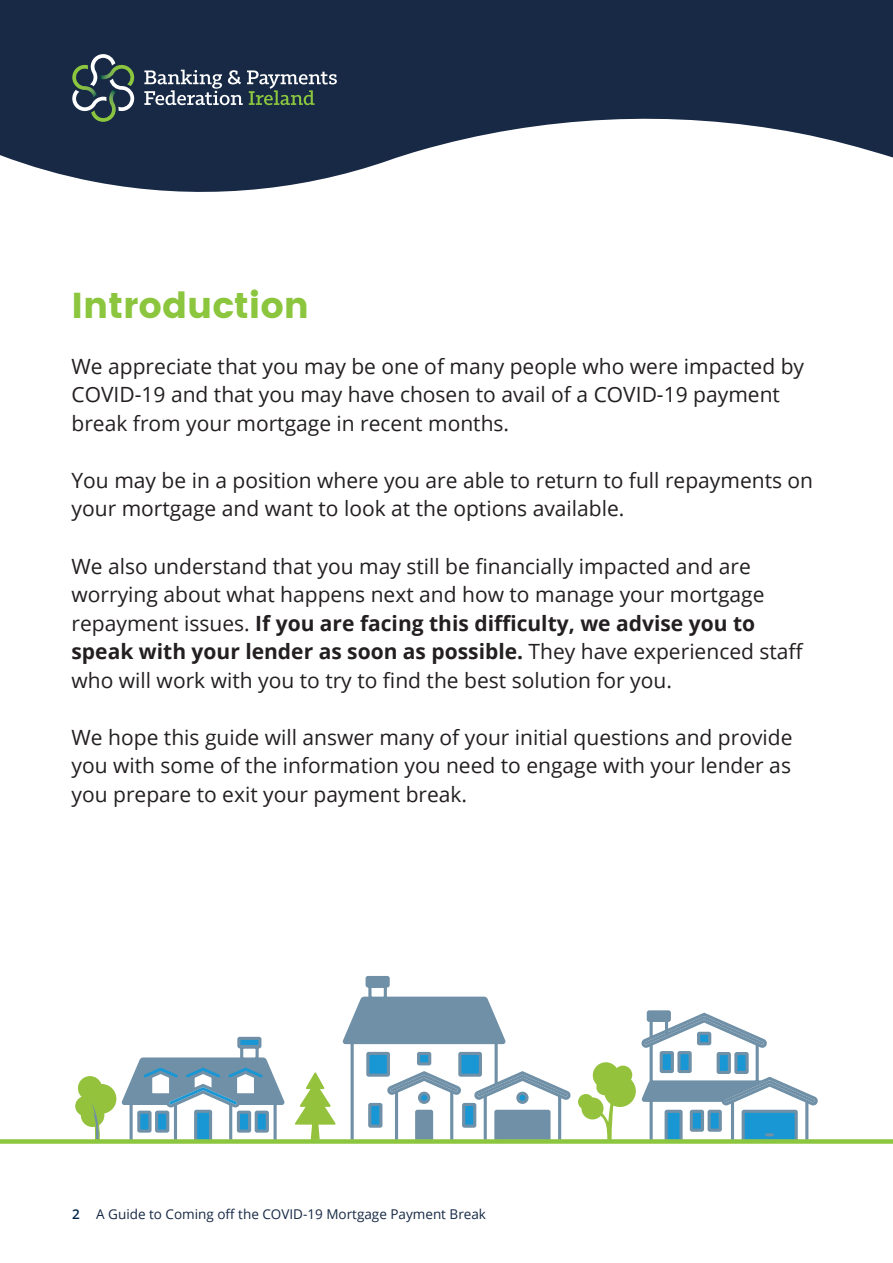
<style>
.page{position:relative;width:893px;height:1263px;background:#fff}
.page>*{position:absolute;margin:0;border:0;box-sizing:border-box;transform-origin:0 0}
.t1{font:700 36px "Poppins";color:#8bc63e}
.t2{font:21px/28.5px "Open Sans";color:#231f20}
.t3{font:13.5px "Open Sans";color:#172945}
.t4{font:600 13.5px "Open Sans";color:#00254c}
.s1{font-weight:700}
</style>
<div class="page">
<svg style="left:0;top:0;width:893px;height:192px;fill:#172945"></svg>
<svg style="left:144px;top:70px;width:193px;height:35px;background:#4e5f6c"></svg>
<svg style="left:72px;top:54px;width:64px;height:68px;background:#42575d"></svg>
<svg style="left:295px;top:976px;width:276px;height:163px"></svg>
<svg style="left:578px;top:1010px;width:240px;height:129px"></svg>
<svg style="left:75px;top:1036px;width:210px;height:103px"></svg>
<div style="left:0;top:1139px;width:893px;height:5px;background:#8bc63e"></div>
<p class="t1" style="left:72px;top:285px;width:239px">Introduction</p>
<p class="t2" style="left:72px;top:352px;width:734px">We appreciate that you may be one of many people who were impacted by<br>COVID-19 and that you may have chosen to avail of a COVID-19 payment break from your mortgage in recent months.</p>
<p class="t2" style="left:72px;top:466px;width:743px">You may be in a position where you are able to return to full repayments on your mortgage and want to look at the options available.</p>
<p class="t2" style="left:72px;top:551px;width:734px">We also understand that you may still be financially impacted and are worrying about what happens next and how to manage your mortgage repayment issues. <span class="s1">If you are facing this difficulty, we advise you to speak with your lender as soon as possible.</span> They have experienced staff who will work with you to try to find the best solution for you.</p>
<p class="t2" style="left:72px;top:722px;width:722px;text-align:justify">We hope this guide will answer many of your initial questions and provide you with some of the information you need to engage with your lender as you prepare to exit your payment break.</p>
<p class="t4" style="left:72px;top:1205px;width:9px">2</p>
<p class="t3" style="left:96px;top:1205px;width:391px">A Guide to Coming off the COVID-19 Mortgage Payment Break</p>
</div>
